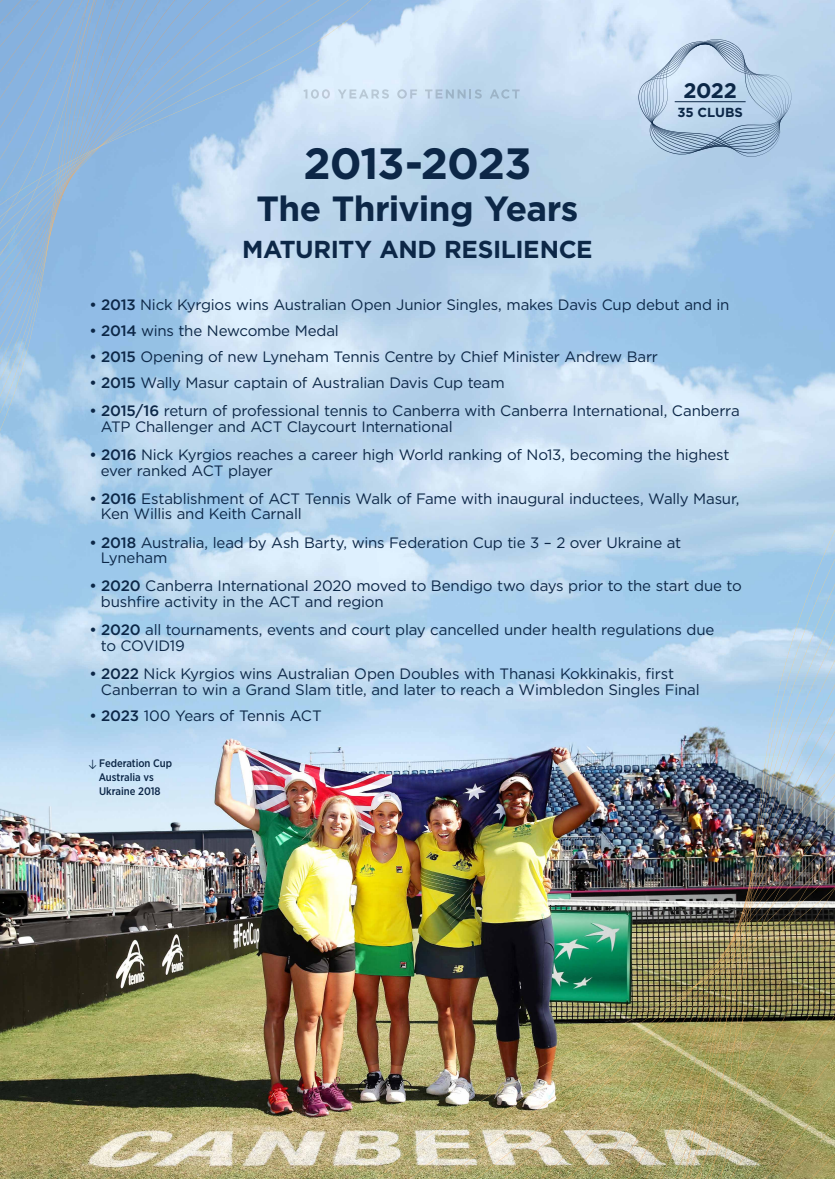
<style>
.page{position:relative;width:835px;height:1179px;background:#fff}
.page>*{position:absolute;margin:0;border:0;box-sizing:border-box;transform-origin:0 0}
.t1{font:700 43.75px "Gotham";letter-spacing:-.025em;color:#0c2747}
.t2{font:700 35px "Gotham";letter-spacing:-.02em;color:#0c2747}
.t3{font:700 24.5px "Gotham";letter-spacing:-.015em;color:#0c2747}
.t4{font:700 21.07px "Gotham";color:#0c2747}
.t5{font:15.05px/15.7px "Gotham";letter-spacing:-.015em;color:#0c2747}
.t6{font:700 13.12px "Gotham";letter-spacing:-.01em;color:#0c2747}
.t7{font:500 10.92px/14.1px "Gotham Narrow";letter-spacing:-.005em;color:#0c2747}
.s1{font-weight:500}
.s2{font-family:"Klavika Arrows";font-weight:400}
</style>
<div class="page">
<img style="left:0;top:0;width:834px;height:1179px">
<svg style="left:371px;top:89px;width:18px;height:10px"></svg>
<svg style="left:397px;top:89px;width:20px;height:10px"></svg>
<svg style="left:425px;top:89px;width:56px;height:10px"></svg>
<svg style="left:489px;top:89px;width:30px;height:10px"></svg>
<svg style="left:348px;top:0;width:23px;height:205px;background:#c5ddf2"></svg>
<svg style="left:319px;top:0;width:29px;height:217px;background:#c5dcf1"></svg>
<svg style="left:291px;top:0;width:28px;height:229px;background:#b6d2ec"></svg>
<svg style="left:265px;top:0;width:26px;height:241px;background:#b2cfeb"></svg>
<svg style="left:234px;top:0;width:31px;height:253px;background:#abcaea"></svg>
<svg style="left:211px;top:0;width:23px;height:266px;background:#abcbea"></svg>
<svg style="left:192px;top:0;width:19px;height:279px;background:#a2c5e7"></svg>
<svg style="left:175px;top:0;width:17px;height:292px;background:#94bce3"></svg>
<svg style="left:160px;top:0;width:15px;height:306px;background:#8eb8e1"></svg>
<svg style="left:147px;top:0;width:13px;height:320px;background:#8eb8e1"></svg>
<svg style="left:135px;top:0;width:12px;height:334px;background:#8fb8e1"></svg>
<svg style="left:124px;top:0;width:11px;height:349px;background:#8eb7e0"></svg>
<svg style="left:114px;top:0;width:10px;height:364px;background:#8db7e0"></svg>
<svg style="left:105px;top:0;width:9px;height:380px;background:#8fb8e0"></svg>
<svg style="left:97px;top:0;width:8px;height:396px;background:#91b9e0"></svg>
<svg style="left:95px;top:0;width:2px;height:413px"></svg>
<svg style="left:0;top:0;width:95px;height:431px;background:#93badf"></svg>
<img style="left:377px;top:887px;width:31px;height:292px">
<img style="left:408px;top:870px;width:35px;height:309px">
<img style="left:443px;top:852px;width:33px;height:327px">
<img style="left:476px;top:834px;width:28px;height:345px">
<img style="left:504px;top:815px;width:37px;height:364px">
<img style="left:541px;top:795px;width:27px;height:384px">
<img style="left:568px;top:775px;width:23px;height:404px">
<img style="left:591px;top:753px;width:20px;height:426px">
<img style="left:611px;top:731px;width:18px;height:448px">
<img style="left:629px;top:708px;width:16px;height:471px">
<img style="left:645px;top:684px;width:15px;height:495px">
<img style="left:660px;top:660px;width:14px;height:519px">
<img style="left:674px;top:635px;width:13px;height:544px">
<img style="left:687px;top:609px;width:12px;height:570px">
<img style="left:699px;top:584px;width:11px;height:595px">
<img style="left:710px;top:559px;width:10px;height:620px">
<img style="left:720px;top:530px;width:114px;height:649px">
<svg style="left:638px;top:39px;width:153px;height:118px;background:#b3cbe2"></svg>
<h1 class="t1" style="left:303px;top:134px;width:229px">2013-2023</h1>
<h2 class="t2" style="left:256px;top:186px;width:323px">The Thriving Years</h2>
<h3 class="t3" style="left:242px;top:233px;width:352px">MATURITY AND RESILIENCE</h3>
<h3 class="t4" style="left:683px;top:76px;width:55px">2022</h3>
<p class="t6" style="left:677px;top:103px;width:67px">35 CLUBS</p>
<p class="t5" style="left:89px;top:296px;width:641px"><span class="s1">• 2013</span> Nick Kyrgios wins Australian Open Junior Singles, makes Davis Cup debut and in</p>
<p class="t5" style="left:89px;top:322px;width:251px"><span class="s1">• 2014</span> wins the Newcombe Medal</p>
<p class="t5" style="left:89px;top:348px;width:570px"><span class="s1">• 2015</span> Opening of new Lyneham Tennis Centre by Chief Minister Andrew Barr</p>
<p class="t5" style="left:89px;top:374px;width:417px"><span class="s1">• 2015</span> Wally Masur captain of Australian Davis Cup team</p>
<p class="t5" style="left:101px;top:402px;width:640px;text-indent:-12px"><span class="s1">• 2015/16</span> return of professional tennis to Canberra with Canberra International, Canberra<br>ATP Challenger and ACT Claycourt International</p>
<p class="t5" style="left:101px;top:446px;width:630px;text-indent:-12px"><span class="s1">• 2016</span> Nick Kyrgios reaches a career high World ranking of No13, becoming the highest ever ranked ACT player</p>
<p class="t5" style="left:101px;top:490px;width:640px;text-indent:-12px"><span class="s1">• 2016</span> Establishment of ACT Tennis Walk of Fame with inaugural inductees, Wally Masur,<br>Ken Willis and Keith Carnall</p>
<p class="t5" style="left:101px;top:534px;width:581px;text-indent:-12px"><span class="s1">• 2018</span> Australia, lead by Ash Barty, wins Federation Cup tie 3 – 2 over Ukraine at<br>Lyneham</p>
<p class="t5" style="left:101px;top:578px;width:642px;text-indent:-12px"><span class="s1">• 2020</span> Canberra International 2020 moved to Bendigo two days prior to the start due to bushfire activity in the ACT and region</p>
<p class="t5" style="left:101px;top:622px;width:614px;text-indent:-12px"><span class="s1">• 2020</span> all tournaments, events and court play cancelled under health regulations due to COVID19</p>
<p class="t5" style="left:101px;top:666px;width:600px;text-indent:-12px"><span class="s1">• 2022</span> Nick Kyrgios wins Australian Open Doubles with Thanasi Kokkinakis, first<br>Canberran to win a Grand Slam title, and later to reach a Wimbledon Singles Final</p>
<p class="t5" style="left:89px;top:707px;width:234px"><span class="s1">• 2023</span> 100 Years of Tennis ACT</p>
<p class="t7" style="left:99px;top:755px;width:75px;text-indent:-10px"><span class="s2">H</span> Federation Cup<br>Australia vs<br>Ukraine 2018</p>
</div>
